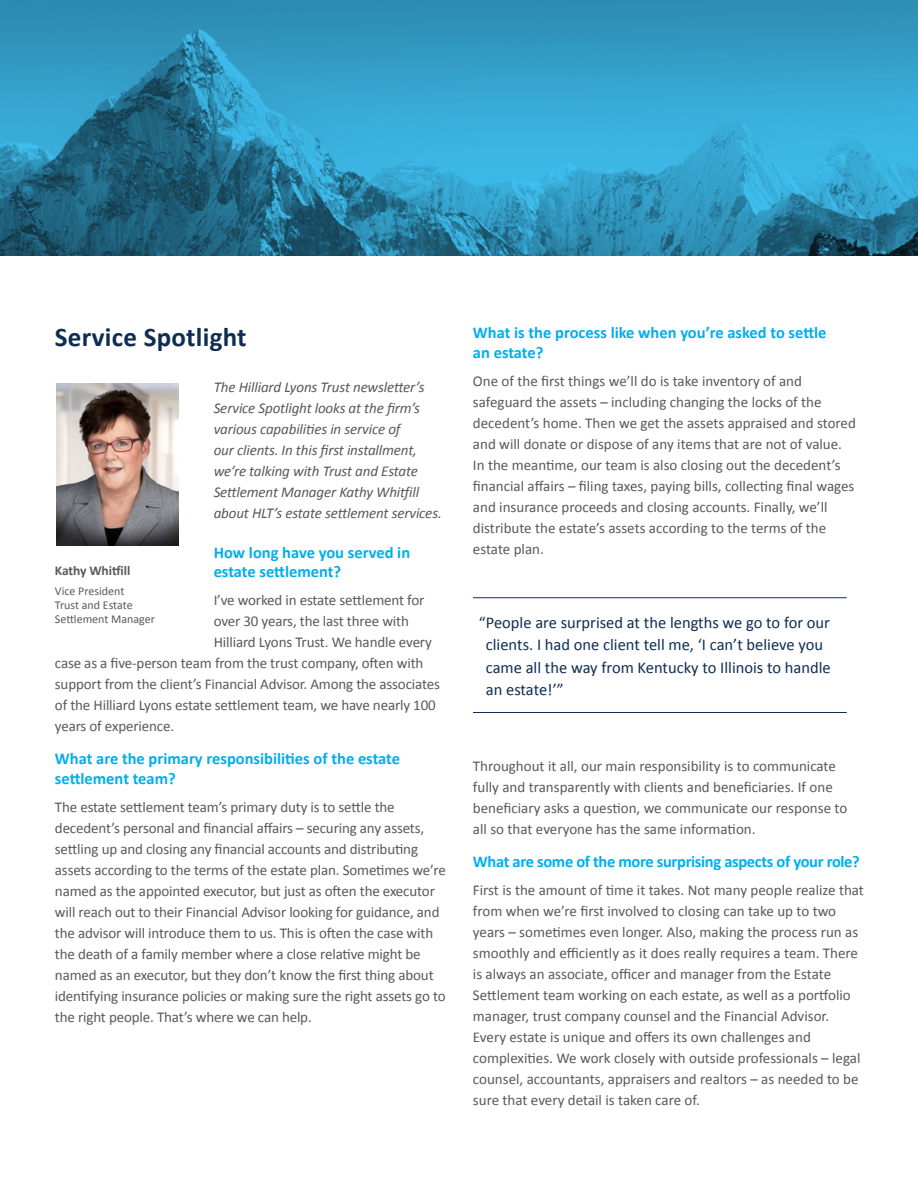
<style>
.page{position:relative;width:918px;height:1188px;background:#fff}
.page>*{position:absolute;margin:0;border:0;box-sizing:border-box;transform-origin:0 0}
.t1{font:700 27px "Calibri";letter-spacing:.01em;color:#0f2d52}
.Body{font:700 16.5px/19.8px "Calibri";color:#00aeef}
.Body-2{font:16.5px/22.5px "Calibri";color:#0f2d52}
.Body-3{font:700 16.5px "Calibri";letter-spacing:-.02em;color:#00aeef}
.Body-4{font:15px/21px "Calibri";letter-spacing:-.01em;color:#58595b}
.Body-5{font:italic 15px/21px "Calibri";letter-spacing:-.01em;color:#58595b}
.t2{font:700 13.5px "Calibri";letter-spacing:-.005em;color:#58595b}
.t3{font:12px/14.4px "Calibri";color:#58595b}
</style>
<div class="page">
<img style="left:56px;top:383px;width:122px;height:163px">
<svg style="left:0;top:0;width:918px;height:255px;background:#2f90b7"></svg>
<hr style="left:473px;top:597px;width:374px;height:1px;background:#0f2d52">
<hr style="left:473px;top:712px;width:374px;height:1px;background:#0f2d52">
<p class="t1" style="left:55px;top:320px;width:193px">Service Spotlight</p>
<p class="Body-5" style="left:214px;top:376px;width:230px">The Hilliard Lyons Trust newsletter’s Service Spotlight looks at the firm’s various capabilities in service of<br>our clients. In this first installment, we’re talking with Trust and Estate Settlement Manager Kathy Whitfill about HLT’s estate settlement services.</p>
<p class="Body" style="left:214px;top:542px;width:198px">How long have you served in estate settlement?</p>
<p class="Body-4" style="left:214px;top:589px;width:212px">I’ve worked in estate settlement for</p>
<p class="Body-4" style="left:214px;top:610px;width:197px">over 30 years, the last three with</p>
<p class="Body-4" style="left:214px;top:631px;width:220px">Hilliard Lyons Trust. We handle every</p>
<p class="Body-4" style="left:55px;top:652px;width:370px">case as a five-person team from the trust company, often with</p>
<p class="Body-4" style="left:55px;top:673px;width:387px">support from the client’s Financial Advisor. Among the associates</p>
<p class="Body-4" style="left:55px;top:694px;width:382px">of the Hilliard Lyons estate settlement team, we have nearly 100</p>
<p class="Body-4" style="left:55px;top:715px;width:121px">years of experience.</p>
<p class="Body" style="left:55px;top:749px;width:347px">What are the primary responsibilities of the estate settlement team?</p>
<p class="Body-4" style="left:55px;top:796px;width:392px">The estate settlement team’s primary duty is to settle the decedent’s personal and financial affairs – securing any assets, settling up and closing any financial accounts and distributing assets according to the terms of the estate plan. Sometimes we’re named as the appointed executor, but just as often the executor will reach out to their Financial Advisor looking for guidance, and the advisor will introduce them to us. This is often the case with the death of a family member where a close relative might be named as an executor, but they don’t know the first thing about identifying insurance policies or making sure the right assets go to the right people. That’s where we can help.</p>
<p class="t2" style="left:55px;top:562px;width:77px">Kathy Whitfill</p>
<p class="t3" style="left:55px;top:583px;width:102px">Vice President<br>Trust and Estate<br>Settlement Manager</p>
<p class="Body" style="left:473px;top:323px;width:355px">What is the process like when you’re asked to settle an estate?</p>
<p class="Body-4" style="left:473px;top:370px;width:385px">One of the first things we’ll do is take inventory of and safeguard the assets – including changing the locks of the decedent’s home. Then we get the assets appraised and stored and will donate or dispose of any items that are not of value.<br>In the meantime, our team is also closing out the decedent’s financial affairs – filing taxes, paying bills, collecting final wages and insurance proceeds and closing accounts. Finally, we’ll distribute the estate’s assets according to the terms of the estate plan.</p>
<p class="Body-2" style="left:486px;top:610px;width:346px;text-indent:-7px">“People are surprised at the lengths we go to for our clients. I had one client tell me, ‘I can’t believe you came all the way from Kentucky to Illinois to handle an estate!’”</p>
<p class="Body-4" style="left:473px;top:755px;width:376px">Throughout it all, our main responsibility is to communicate fully and transparently with clients and beneficiaries. If one beneficiary asks a question, we communicate our response to all so that everyone has the same information.</p>
<p class="Body-3" style="left:473px;top:851px;width:388px">What are some of the more surprising aspects of your role?</p>
<p class="Body-4" style="left:473px;top:879px;width:393px">First is the amount of time it takes. Not many people realize that from when we’re first involved to closing can take up to two years – sometimes even longer. Also, making the process run as smoothly and efficiently as it does really requires a team. There is always an associate, officer and manager from the Estate Settlement team working on each estate, as well as a portfolio manager, trust company counsel and the Financial Advisor.</p>
<p class="Body-4" style="left:473px;top:1026px;width:389px">Every estate is unique and offers its own challenges and complexities. We work closely with outside professionals – legal counsel, accountants, appraisers and realtors – as needed to be sure that every detail is taken care of.</p>
</div>
